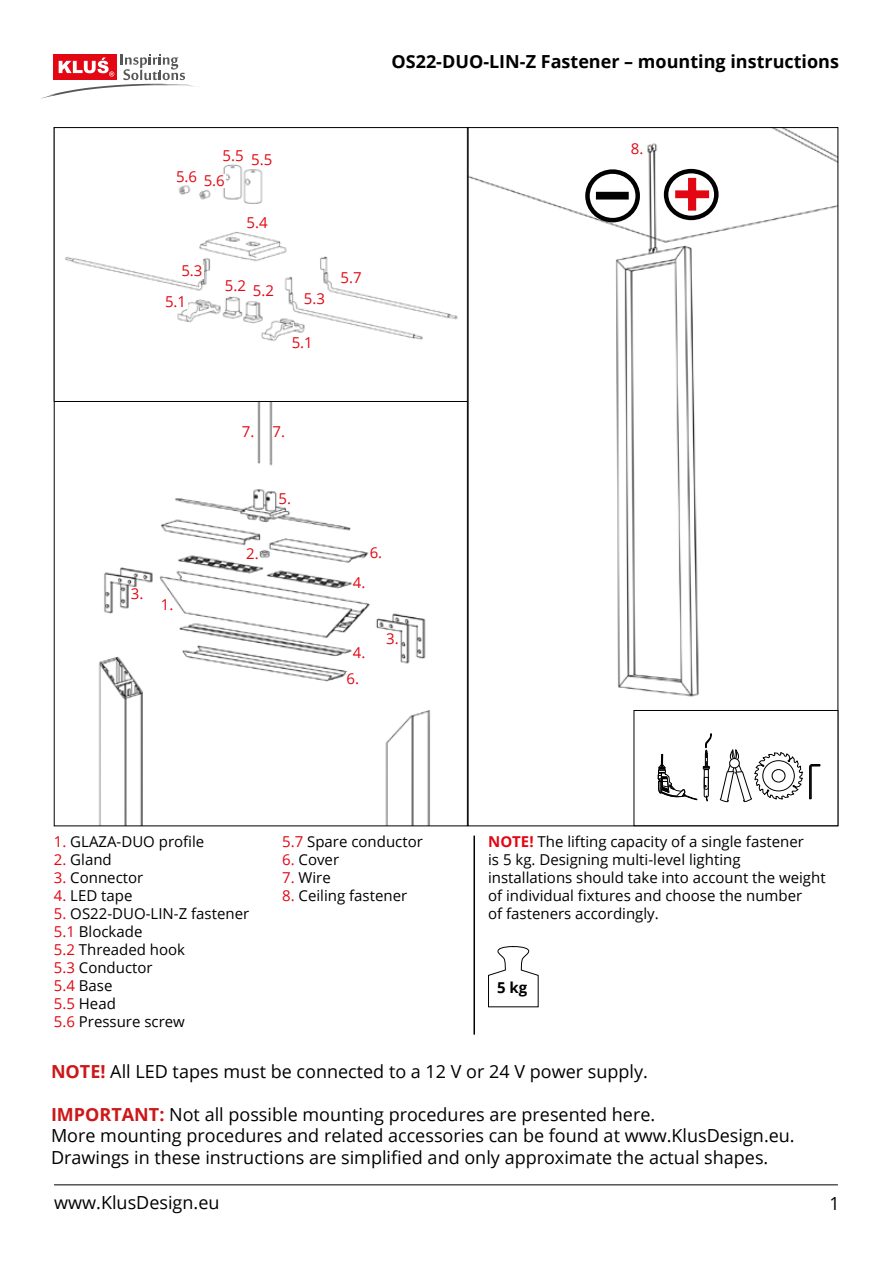
<style>
.page{position:relative;width:893px;height:1263px;background:#fff}
.page>*{position:absolute;margin:0;border:0;box-sizing:border-box;transform-origin:0 0}
.t1{font:61.95px "Open Sans";color:#000;scale:1.04 1}
.t2{font:59.7px "Open Sans";color:#e30613;scale:1.07 1}
.t3{font:18px/21.6px "Open Sans";color:#000}
.t4{font:700 18px "Open Sans";color:#000}
.t5{font:15px/18px "Open Sans";color:#000}
.t6{font:15px/21.1px "Open Sans";color:#e30613}
.t7{font:700 15px "Open Sans";color:#000}
.s1{color:#e30613}
.s2{font-weight:700;color:#e30613}
.s3{font-weight:700;color:#cd1719}
</style>
<div class="page">
<svg style="left:41px;top:54px;width:154px;height:45px"></svg>
<hr style="left:54px;top:1184px;width:784px;height:1px;background:#000">
<img style="left:98px;top:402px;width:332px;height:422px">
<img style="left:470px;top:129px;width:366px;height:627px">
<img style="left:65px;top:164px;width:393px;height:178px">
<div style="left:54px;top:127px;width:414px;height:275px;border:1px solid #000"></div>
<hr style="left:473px;top:836px;width:2px;height:199px;background:#000">
<div style="left:634px;top:710px;width:204px;height:116px;background:#fff"></div>
<svg style="left:658px;top:754px;width:39px;height:46px"></svg>
<svg style="left:809px;top:764px;width:11px;height:35px"></svg>
<hr style="left:810px;top:768px;width:1px;height:31px;background:#000">
<svg style="left:703px;top:733px;width:8px;height:69px"></svg>
<svg style="left:720px;top:749px;width:83px;height:53px"></svg>
<div style="left:634px;top:710px;width:204px;height:116px;border:1px solid #000"></div>
<div style="left:353px;top:646px;width:12px;height:12px;background:#fff"></div>
<div style="left:246px;top:547px;width:13px;height:12px;background:#fff"></div>
<div style="left:631px;top:142px;width:12px;height:11px;background:#fff"></div>
<div style="left:161px;top:598px;width:13px;height:12px;background:#fff"></div>
<div style="left:131px;top:588px;width:12px;height:11px;background:#fff"></div>
<div style="left:353px;top:576px;width:12px;height:12px;background:#fff"></div>
<div style="left:279px;top:492px;width:12px;height:12px;background:#fff"></div>
<div style="left:347px;top:672px;width:12px;height:12px;background:#fff"></div>
<div style="left:370px;top:546px;width:12px;height:12px;background:#fff"></div>
<div style="left:273px;top:426px;width:12px;height:11px;background:#fff"></div>
<div style="left:242px;top:426px;width:12px;height:11px;background:#fff"></div>
<svg style="left:488px;top:946px;width:51px;height:61px"></svg>
<div style="left:497px;top:981px;width:37px;height:20px;background:#fff"></div>
<div style="left:666px;top:171px;width:50px;height:47px;background:#fff;border-radius:50%"></div>
<div style="left:664px;top:169px;width:55px;height:51px;border:4px solid #000;border-radius:50%"></div>
<div style="left:587px;top:172px;width:51px;height:48px;background:#fff;border-radius:50%"></div>
<div style="left:585px;top:169px;width:55px;height:53px;border:4px solid #000;border-radius:50%"></div>
<div style="left:292px;top:336px;width:24px;height:14px;background:#fff"></div>
<div style="left:165px;top:295px;width:23px;height:14px;background:#fff"></div>
<div style="left:225px;top:280px;width:24px;height:13px;background:#fff"></div>
<div style="left:253px;top:284px;width:22px;height:14px;background:#fff"></div>
<div style="left:304px;top:292px;width:22px;height:14px;background:#fff"></div>
<div style="left:181px;top:265px;width:23px;height:14px;background:#fff"></div>
<div style="left:247px;top:217px;width:22px;height:13px;background:#fff"></div>
<div style="left:251px;top:153px;width:23px;height:14px;background:#fff"></div>
<div style="left:176px;top:170px;width:23px;height:14px;background:#fff"></div>
<div style="left:204px;top:175px;width:22px;height:13px;background:#fff"></div>
<div style="left:341px;top:272px;width:22px;height:13px;background:#fff"></div>
<div style="left:386px;top:632px;width:13px;height:12px;background:#fff"></div>
<p class="t6" style="left:176px;top:146px;width:98px;text-indent:47px">5.5 5.5<br>5.6 5.6</p>
<p class="t6" style="left:181px;top:260px;width:23px">5.3</p>
<p class="t6" style="left:165px;top:290px;width:23px">5.1</p>
<p class="t6" style="left:247px;top:212px;width:23px">5.4</p>
<p class="t6" style="left:225px;top:277px;width:50px">5.2 5.2</p>
<p class="t6" style="left:304px;top:287px;width:23px">5.3</p>
<p class="t6" style="left:292px;top:331px;width:23px">5.1</p>
<p class="t6" style="left:341px;top:267px;width:23px">5.7</p>
<p class="t4" style="left:391px;top:49px;width:449px">OS22-DUO-LIN-Z Fastener – mounting instructions</p>
<p class="t6" style="left:631px;top:137px;width:14px">8.</p>
<h1 class="t1" style="left:598px;top:123px;width:29px">_</h1>
<h2 class="t2" style="left:674px;top:153px;width:36px">+</h2>
<p class="t6" style="left:131px;top:583px;width:14px">3.</p>
<p class="t6" style="left:161px;top:593px;width:14px">1.</p>
<p class="t6" style="left:242px;top:421px;width:45px">7. 7.</p>
<p class="t6" style="left:246px;top:543px;width:14px">2.</p>
<p class="t6" style="left:279px;top:487px;width:14px">5.</p>
<p class="t6" style="left:370px;top:541px;width:14px">6.</p>
<p class="t6" style="left:353px;top:571px;width:14px">4.</p>
<p class="t6" style="left:353px;top:641px;width:14px">4.</p>
<p class="t6" style="left:347px;top:667px;width:14px">6.</p>
<p class="t6" style="left:386px;top:628px;width:14px">3.</p>
<p class="t5" style="left:54px;top:832px;width:152px"><span class="s1">1.</span> GLAZA-DUO profile</p>
<p class="t5" style="left:54px;top:850px;width:59px"><span class="s1">2.</span> Gland</p>
<p class="t5" style="left:54px;top:868px;width:91px"><span class="s1">3.</span> Connector</p>
<p class="t5" style="left:54px;top:886px;width:80px"><span class="s1">4.</span> LED tape</p>
<p class="t5" style="left:54px;top:904px;width:197px"><span class="s1">5.</span> OS22-DUO-LIN-Z fastener<br><span class="s1">5.1</span> Blockade<br><span class="s1">5.2</span> Threaded hook<br><span class="s1">5.3</span> Conductor<br><span class="s1">5.4</span> Base<br><span class="s1">5.5</span> Head<br><span class="s1">5.6</span> Pressure screw</p>
<p class="t5" style="left:282px;top:832px;width:142px"><span class="s1">5.7</span> Spare conductor</p>
<p class="t5" style="left:282px;top:850px;width:59px"><span class="s1">6.</span> Cover</p>
<p class="t5" style="left:282px;top:868px;width:50px"><span class="s1">7.</span> Wire</p>
<p class="t5" style="left:282px;top:886px;width:127px"><span class="s1">8.</span> Ceiling fastener</p>
<p class="t5" style="left:488px;top:832px;width:339px"><span class="s2">NOTE!</span> The lifting capacity of a single fastener<br>is 5 kg. Designing multi-level lighting installations should take into account the weight of individual fixtures and choose the number<br>of fasteners accordingly.</p>
<p class="t7" style="left:497px;top:977px;width:32px">5 kg</p>
<p class="t3" style="left:51px;top:1060px;width:598px"><span class="s3">NOTE!</span> All LED tapes must be connected to a 12 V or 24 V power supply.</p>
<p class="t3" style="left:51px;top:1103px;width:745px"><span class="s3">IMPORTANT:</span> Not all possible mounting procedures are presented here.<br>More mounting procedures and related accessories can be found at www.KlusDesign.eu.<br>Drawings in these instructions are simplified and only approximate the actual shapes.</p>
<p class="t3" style="left:54px;top:1191px;width:167px">www.KlusDesign.eu</p>
<p class="t3" style="left:829px;top:1192px;width:12px">1</p>
</div>
